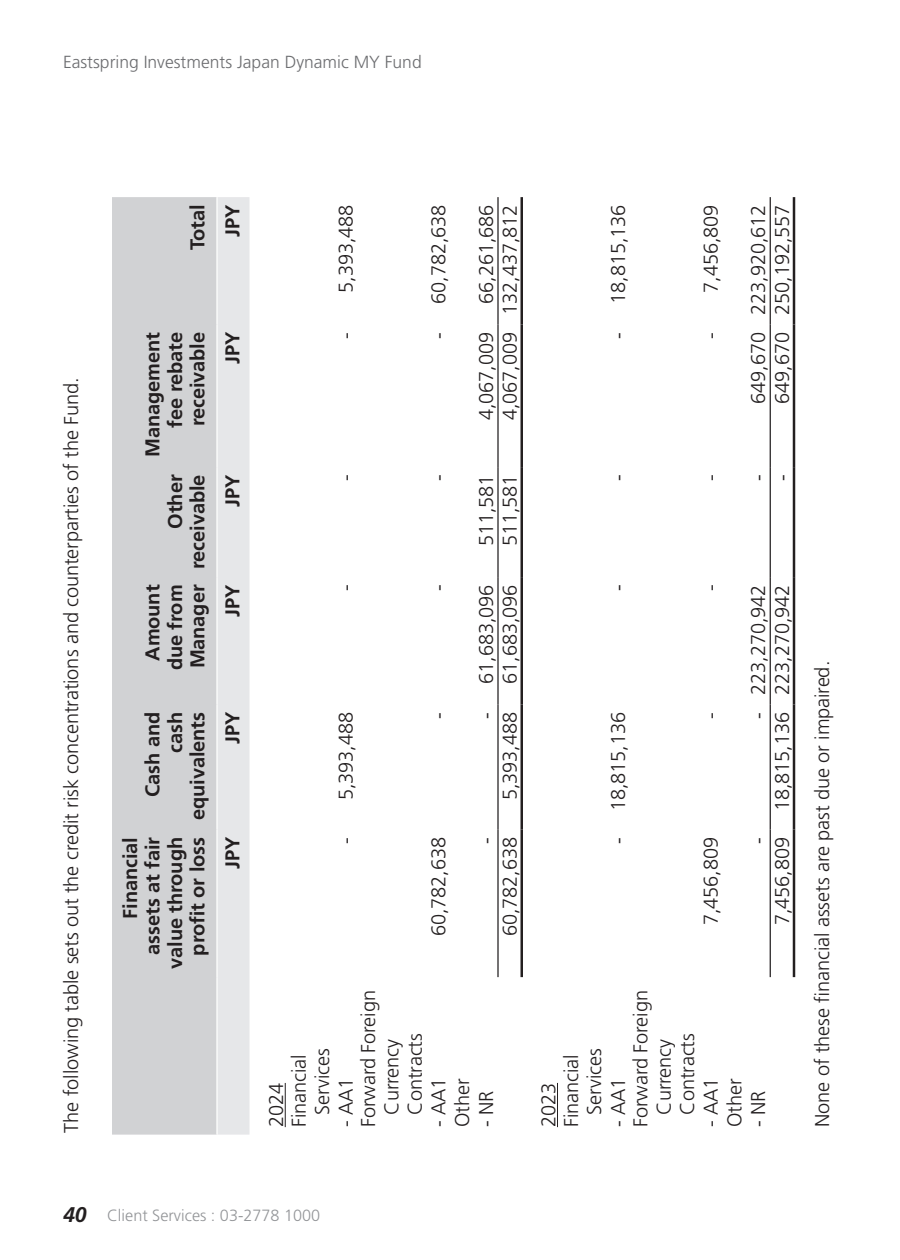
<style>
.page{position:relative;width:900px;height:1260px;background:#fff}
.page>*{position:absolute;margin:0;border:0;box-sizing:border-box;transform-origin:0 0}
.t1{font:300 20px/23.2px "Frutiger LT Std";letter-spacing:-.005em;color:#231f20}
.t2{font:700 20px/22.5px "Frutiger LT Std";letter-spacing:-.005em;color:#231f20;text-align:right}
.t3{font:300 17.5px "Frutiger LT Std";color:#6c6d70}
.t4{font:300 16.25px "Frutiger LT Std";color:#939598}
.s1{font-weight:700;font-style:italic;font-size:21.25px;color:#231f20}
</style>
<div class="page">
<div style="left:112px;top:197px;width:104px;height:938px;background:#d1d2d4"></div>
<div style="left:218px;top:197px;width:32px;height:938px;background:#e6e7e9"></div>
<hr style="left:520px;top:830px;width:3px;height:147px;background:#231f20">
<hr style="left:520px;top:705px;width:3px;height:125px;background:#231f20">
<hr style="left:520px;top:577px;width:3px;height:128px;background:#231f20">
<hr style="left:520px;top:467px;width:3px;height:110px;background:#231f20">
<hr style="left:520px;top:325px;width:3px;height:142px;background:#231f20">
<hr style="left:520px;top:197px;width:3px;height:128px;background:#231f20">
<hr style="left:793px;top:830px;width:2px;height:147px;background:#231f20">
<hr style="left:793px;top:705px;width:2px;height:125px;background:#231f20">
<hr style="left:793px;top:577px;width:2px;height:128px;background:#231f20">
<hr style="left:793px;top:467px;width:2px;height:110px;background:#231f20">
<hr style="left:793px;top:325px;width:2px;height:142px;background:#231f20">
<hr style="left:793px;top:197px;width:2px;height:128px;background:#231f20">
<hr style="left:497px;top:830px;width:2px;height:147px;background:#231f20">
<hr style="left:497px;top:705px;width:2px;height:125px;background:#231f20">
<hr style="left:497px;top:577px;width:2px;height:128px;background:#231f20">
<hr style="left:497px;top:467px;width:2px;height:110px;background:#231f20">
<hr style="left:497px;top:325px;width:2px;height:142px;background:#231f20">
<hr style="left:497px;top:197px;width:2px;height:128px;background:#231f20">
<hr style="left:770px;top:830px;width:1px;height:147px;background:#231f20">
<hr style="left:770px;top:705px;width:1px;height:125px;background:#231f20">
<hr style="left:770px;top:577px;width:1px;height:128px;background:#231f20">
<hr style="left:770px;top:467px;width:1px;height:110px;background:#231f20">
<hr style="left:770px;top:325px;width:1px;height:142px;background:#231f20">
<hr style="left:770px;top:197px;width:1px;height:128px;background:#231f20">
<hr style="left:285px;top:1083px;width:1px;height:44px;background:#231f20">
<hr style="left:557px;top:1083px;width:1px;height:44px;background:#231f20">
<p class="t3" style="left:63px;top:52px;width:360px">Eastspring Investments Japan Dynamic MY Fund</p>
<p class="t1" style="left:60px;top:1132px;width:757px;rotate:-90deg">The following table sets out the credit risk concentrations and counterparties of the Fund.</p>
<p class="t2" style="left:186px;top:250px;width:47px;rotate:-90deg">Total</p>
<p class="t2" style="left:221px;top:237px;width:34px;rotate:-90deg">JPY</p>
<p class="t2" style="left:141px;top:428px;width:97px;text-align:justify;text-indent:-29px;rotate:-90deg">Management fee rebate receivable</p>
<p class="t2" style="left:164px;top:569px;width:96px;rotate:-90deg">Other receivable</p>
<p class="t2" style="left:141px;top:670px;width:87px;text-align:center;rotate:-90deg">Amount due from<br>Manager</p>
<p class="t2" style="left:221px;top:364px;width:34px;rotate:-90deg">JPY</p>
<p class="t2" style="left:221px;top:507px;width:34px;rotate:-90deg">JPY</p>
<p class="t2" style="left:221px;top:617px;width:34px;rotate:-90deg">JPY</p>
<p class="t2" style="left:141px;top:820px;width:109px;rotate:-90deg">Cash and cash equivalents</p>
<p class="t2" style="left:119px;top:969px;width:133px;rotate:-90deg">Financial assets at fair value through profit or loss</p>
<p class="t2" style="left:221px;top:744px;width:34px;rotate:-90deg">JPY</p>
<p class="t2" style="left:221px;top:869px;width:34px;rotate:-90deg">JPY</p>
<p class="t1" style="left:335px;top:339px;width:136px;rotate:-90deg">- 5,393,488</p>
<p class="t1" style="left:427px;top:339px;width:136px;rotate:-90deg">- 60,782,638</p>
<p class="t1" style="left:475px;top:304px;width:101px;rotate:-90deg">66,261,686</p>
<p class="t1" style="left:499px;top:420px;width:217px;rotate:-90deg">4,067,009 132,437,812</p>
<p class="t1" style="left:475px;top:420px;width:90px;rotate:-90deg">4,067,009</p>
<p class="t1" style="left:607px;top:339px;width:136px;rotate:-90deg">- 18,815,136</p>
<p class="t1" style="left:700px;top:339px;width:136px;rotate:-90deg">- 7,456,809</p>
<p class="t1" style="left:771px;top:404px;width:201px;rotate:-90deg">649,670 250,192,557</p>
<p class="t1" style="left:747px;top:404px;width:201px;rotate:-90deg">649,670 223,920,612</p>
<p class="t1" style="left:335px;top:481px;width:8px;rotate:-90deg">-</p>
<p class="t1" style="left:427px;top:481px;width:8px;rotate:-90deg">-</p>
<p class="t1" style="left:475px;top:546px;width:73px;rotate:-90deg">511,581</p>
<p class="t1" style="left:499px;top:546px;width:73px;rotate:-90deg">511,581</p>
<p class="t1" style="left:607px;top:481px;width:8px;rotate:-90deg">-</p>
<p class="t1" style="left:700px;top:481px;width:8px;rotate:-90deg">-</p>
<p class="t1" style="left:747px;top:481px;width:8px;rotate:-90deg">-</p>
<p class="t1" style="left:771px;top:481px;width:8px;rotate:-90deg">-</p>
<p class="t1" style="left:335px;top:591px;width:8px;rotate:-90deg">-</p>
<p class="t1" style="left:335px;top:844px;width:133px;rotate:-90deg">- 5,393,488</p>
<p class="t1" style="left:427px;top:591px;width:8px;rotate:-90deg">-</p>
<p class="t1" style="left:427px;top:719px;width:8px;rotate:-90deg">-</p>
<p class="t1" style="left:475px;top:719px;width:136px;rotate:-90deg">- 61,683,096</p>
<p class="t1" style="left:499px;top:684px;width:101px;rotate:-90deg">61,683,096</p>
<p class="t1" style="left:499px;top:800px;width:90px;rotate:-90deg">5,393,488</p>
<p class="t1" style="left:427px;top:936px;width:101px;rotate:-90deg">60,782,638</p>
<p class="t1" style="left:475px;top:844px;width:8px;rotate:-90deg">-</p>
<p class="t1" style="left:499px;top:936px;width:101px;rotate:-90deg">60,782,638</p>
<p class="t1" style="left:607px;top:591px;width:8px;rotate:-90deg">-</p>
<p class="t1" style="left:607px;top:844px;width:133px;rotate:-90deg">- 18,815,136</p>
<p class="t1" style="left:700px;top:591px;width:8px;rotate:-90deg">-</p>
<p class="t1" style="left:700px;top:719px;width:8px;rotate:-90deg">-</p>
<p class="t1" style="left:700px;top:925px;width:90px;rotate:-90deg">7,456,809</p>
<p class="t1" style="left:747px;top:719px;width:136px;rotate:-90deg">- 223,270,942</p>
<p class="t1" style="left:771px;top:811px;width:228px;rotate:-90deg">18,815,136 223,270,942</p>
<p class="t1" style="left:747px;top:844px;width:8px;rotate:-90deg">-</p>
<p class="t1" style="left:771px;top:925px;width:90px;rotate:-90deg">7,456,809</p>
<p class="t1" style="left:288px;top:1127px;width:74px;rotate:-90deg">Financial</p>
<p class="t1" style="left:311px;top:1115px;width:67px;rotate:-90deg">Services</p>
<p class="t1" style="left:265px;top:1127px;width:46px;rotate:-90deg">2024</p>
<p class="t1" style="left:357px;top:1115px;width:126px;text-indent:-12px;rotate:-90deg">Forward Foreign<br>Currency<br>Contracts</p>
<p class="t1" style="left:335px;top:1127px;width:51px;rotate:-90deg">- AA1</p>
<p class="t1" style="left:427px;top:1127px;width:51px;rotate:-90deg">- AA1</p>
<p class="t1" style="left:451px;top:1127px;width:50px;rotate:-90deg">Other</p>
<p class="t1" style="left:475px;top:1127px;width:38px;rotate:-90deg">- NR</p>
<p class="t1" style="left:560px;top:1127px;width:74px;rotate:-90deg">Financial</p>
<p class="t1" style="left:583px;top:1115px;width:67px;rotate:-90deg">Services</p>
<p class="t1" style="left:537px;top:1127px;width:46px;rotate:-90deg">2023</p>
<p class="t1" style="left:629px;top:1115px;width:126px;text-indent:-12px;rotate:-90deg">Forward Foreign<br>Currency<br>Contracts</p>
<p class="t1" style="left:607px;top:1127px;width:51px;rotate:-90deg">- AA1</p>
<p class="t1" style="left:700px;top:1127px;width:51px;rotate:-90deg">- AA1</p>
<p class="t1" style="left:723px;top:1127px;width:50px;rotate:-90deg">Other</p>
<p class="t1" style="left:747px;top:1127px;width:38px;rotate:-90deg">- NR</p>
<p class="t1" style="left:811px;top:1127px;width:468px;rotate:-90deg">None of these financial assets are past due or impaired.</p>
<p class="t4" style="left:63px;top:1206px;width:259px"><span class="s1">40</span> Client Services : 03-2778 1000</p>
</div>
